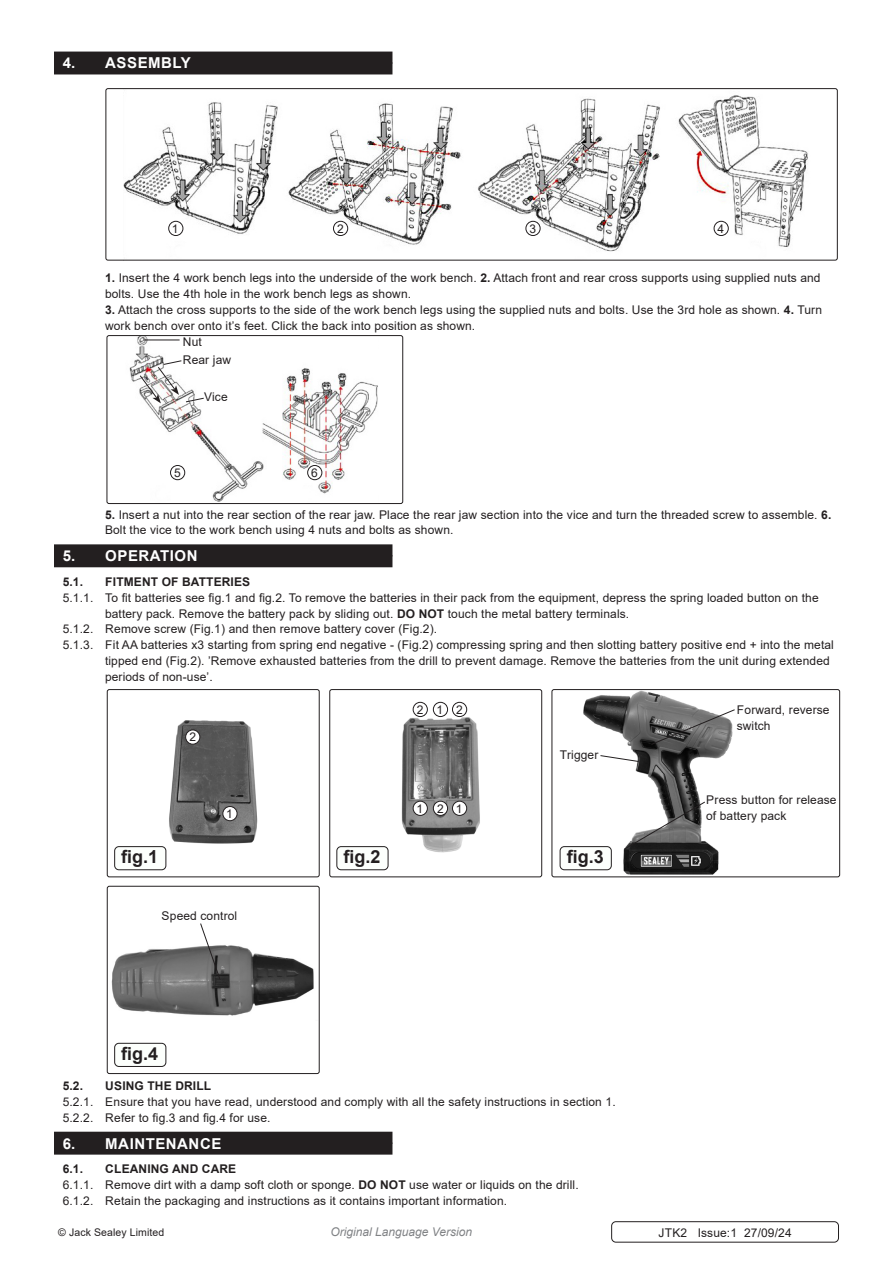
<style>
.page{position:relative;width:893px;height:1263px;background:#fff}
.page>*{position:absolute;margin:0;border:0;box-sizing:border-box;transform-origin:0 0}
.t1{font:700 18px "Arial";color:#231f20}
.t2{font:700 15px "Arial";letter-spacing:.035em;color:#fff}
.Specifications__Tabbed{font:12px/15.8px "Arial";letter-spacing:.01em;color:#231f20}
.Body{font:12px/15.8px "Arial";letter-spacing:.01em;color:#231f20}
.t3{font:700 12px "Arial";letter-spacing:.01em;color:#231f20}
.t4{font:italic 12px "Arial";color:#808285}
.Body__Footer{font:12px "Arial";letter-spacing:.01em;color:#231f20}
.Body__Justified__7pt{font:10.5px "Arial";letter-spacing:.01em;color:#231f20}
.s1{font-weight:700}
</style>
<div class="page">
<div style="left:611px;top:1221px;width:228px;height:21px;border:1px solid #231f20;border-radius:4px"></div>
<div style="left:54px;top:62px;width:338px;height:12px;background:#231f20"></div>
<div style="left:54px;top:52px;width:338px;height:12px;background:#231f20"></div>
<div style="left:54px;top:555px;width:338px;height:12px;background:#231f20"></div>
<div style="left:54px;top:544px;width:338px;height:12px;background:#231f20"></div>
<div style="left:54px;top:1142px;width:338px;height:12px;background:#231f20"></div>
<div style="left:54px;top:1132px;width:338px;height:12px;background:#231f20"></div>
<img style="left:129px;top:337px;width:249px;height:165px">
<div style="left:107px;top:335px;width:296px;height:169px;border:1px solid #231f20;border-radius:2px"></div>
<div style="left:170px;top:465px;width:15px;height:15px;border:1px solid #231f20;border-radius:50%"></div>
<hr style="left:144px;top:340px;width:36px;height:1px;background:#231f20">
<div style="left:307px;top:465px;width:15px;height:15px;border:1px solid #231f20;border-radius:50%"></div>
<svg style="left:139px;top:360px;width:66px;height:43px"></svg>
<img style="left:143px;top:720px;width:115px;height:151px">
<div style="left:107px;top:689px;width:213px;height:188px;border:1px solid #231f20;border-radius:2px"></div>
<div style="left:115px;top:847px;width:51px;height:23px;background:#fcfffc;border-radius:4px"></div>
<div style="left:114px;top:846px;width:52px;height:24px;border:1px solid #231f20;border-radius:4px"></div>
<img style="left:365px;top:701px;width:115px;height:170px">
<div style="left:329px;top:689px;width:213px;height:188px;border:1px solid #231f20;border-radius:2px"></div>
<img style="left:583px;top:691px;width:147px;height:184px">
<div style="left:552px;top:689px;width:288px;height:188px;border:1px solid #231f20;border-radius:2px"></div>
<img style="left:111px;top:945px;width:203px;height:71px">
<div style="left:107px;top:886px;width:213px;height:188px;border:1px solid #231f20;border-radius:2px"></div>
<div style="left:337px;top:847px;width:51px;height:23px;background:#fcfffc;border-radius:4px"></div>
<div style="left:336px;top:846px;width:52px;height:24px;border:1px solid #231f20;border-radius:4px"></div>
<div style="left:560px;top:847px;width:51px;height:23px;background:#fcfffc;border-radius:4px"></div>
<div style="left:560px;top:846px;width:52px;height:24px;border:1px solid #231f20;border-radius:4px"></div>
<div style="left:114px;top:1043px;width:52px;height:24px;border:1px solid #231f20;border-radius:4px"></div>
<svg style="left:200px;top:923px;width:21px;height:58px"></svg>
<div style="left:413px;top:702px;width:15px;height:15px;border:1px solid #231f20;border-radius:50%"></div>
<div style="left:452px;top:702px;width:15px;height:15px;border:1px solid #231f20;border-radius:50%"></div>
<div style="left:433px;top:702px;width:15px;height:15px;border:1px solid #231f20;border-radius:50%"></div>
<div style="left:413px;top:801px;width:14px;height:14px;background:#fff;border-radius:50%"></div>
<div style="left:413px;top:801px;width:15px;height:15px;border:1px solid #231f20;border-radius:50%"></div>
<div style="left:452px;top:801px;width:15px;height:14px;background:#fff;border-radius:50%"></div>
<div style="left:452px;top:801px;width:15px;height:15px;border:1px solid #231f20;border-radius:50%"></div>
<div style="left:433px;top:801px;width:15px;height:14px;background:#fff;border-radius:50%"></div>
<div style="left:433px;top:801px;width:15px;height:15px;border:1px solid #231f20;border-radius:50%"></div>
<div style="left:186px;top:730px;width:14px;height:14px;background:#fff;border-radius:50%"></div>
<div style="left:185px;top:729px;width:15px;height:15px;border:1px solid #231f20;border-radius:50%"></div>
<div style="left:223px;top:806px;width:14px;height:15px;background:#fff;border-radius:50%"></div>
<div style="left:222px;top:806px;width:15px;height:15px;border:1px solid #231f20;border-radius:50%"></div>
<svg style="left:623px;top:801px;width:83px;height:49px"></svg>
<svg style="left:600px;top:755px;width:39px;height:7px"></svg>
<svg style="left:650px;top:709px;width:85px;height:36px;background:#767575"></svg>
<img style="left:124px;top:95px;width:684px;height:157px">
<div style="left:106px;top:88px;width:732px;height:172px;border:1px solid #231f20;border-radius:2px"></div>
<div style="left:168px;top:221px;width:15px;height:15px;border:1px solid #231f20;border-radius:50%"></div>
<div style="left:333px;top:221px;width:15px;height:15px;border:1px solid #231f20;border-radius:50%"></div>
<div style="left:525px;top:221px;width:15px;height:15px;border:1px solid #231f20;border-radius:50%"></div>
<div style="left:714px;top:221px;width:15px;height:15px;border:1px solid #231f20;border-radius:50%"></div>
<p class="t2" style="left:63px;top:53px;width:130px">4. ASSEMBLY</p>
<p class="Body" style="left:172px;top:221px;width:8px">1</p>
<p class="Body" style="left:337px;top:220px;width:8px">2</p>
<p class="Body" style="left:530px;top:220px;width:8px">3</p>
<p class="Body" style="left:717px;top:220px;width:8px">4</p>
<p class="Specifications__Tabbed" style="left:105px;top:270px;width:717px"><span class="s1">1.</span> Insert the 4 work bench legs into the underside of the work bench. <span class="s1">2.</span> Attach front and rear cross supports using supplied nuts and bolts. Use the 4th hole in the work bench legs as shown.</p>
<p class="Specifications__Tabbed" style="left:105px;top:302px;width:718px"><span class="s1">3.</span> Attach the cross supports to the side of the work bench legs using the supplied nuts and bolts. Use the 3rd hole as shown. <span class="s1">4.</span> Turn work bench over onto it’s feet. Click the back into position as shown.</p>
<p class="Body" style="left:183px;top:334px;width:21px">Nut</p>
<p class="Body" style="left:183px;top:352px;width:50px">Rear jaw</p>
<p class="Body" style="left:204px;top:389px;width:25px">Vice</p>
<p class="Body" style="left:174px;top:465px;width:8px">5</p>
<p class="Body" style="left:311px;top:465px;width:8px">6</p>
<p class="Specifications__Tabbed" style="left:105px;top:506px;width:728px"><span class="s1">5.</span> Insert a nut into the rear section of the rear jaw. Place the rear jaw section into the vice and turn the threaded screw to assemble. <span class="s1">6.<br></span>Bolt the vice to the work bench using 4 nuts and bolts as shown.</p>
<p class="t2" style="left:63px;top:545px;width:136px">5. OPERATION</p>
<p class="t3" style="left:63px;top:573px;width:22px">5.1.</p>
<p class="t3" style="left:105px;top:573px;width:146px">FITMENT OF BATTERIES</p>
<p class="Specifications__Tabbed" style="left:105px;top:590px;width:715px;text-indent:-42px">5.1.1. To fit batteries see fig.1 and fig.2. To remove the batteries in their pack from the equipment, depress the spring loaded button on the battery pack. Remove the battery pack by sliding out. <span class="s1">DO NOT</span> touch the metal battery terminals.</p>
<p class="Specifications__Tabbed" style="left:63px;top:621px;width:376px">5.1.2. Remove screw (Fig.1) and then remove battery cover (Fig.2).</p>
<p class="Specifications__Tabbed" style="left:105px;top:637px;width:730px;text-indent:-42px">5.1.3. Fit AA batteries x3 starting from spring end negative - (Fig.2) compressing spring and then slotting battery positive end + into the metal tipped end (Fig.2). ’Remove exhausted batteries from the drill to prevent damage. Remove the batteries from the unit during extended periods of non-use’.</p>
<p class="t1" style="left:121px;top:844px;width:39px">fig.1</p>
<p class="Body" style="left:189px;top:729px;width:8px">2</p>
<p class="Body" style="left:226px;top:806px;width:8px">1</p>
<p class="Body" style="left:162px;top:908px;width:77px">Speed control</p>
<p class="t1" style="left:121px;top:1041px;width:39px">fig.4</p>
<p class="Body" style="left:417px;top:701px;width:8px">2</p>
<p class="Body" style="left:437px;top:701px;width:8px">1</p>
<p class="Body" style="left:456px;top:701px;width:8px">2</p>
<p class="Body" style="left:416px;top:800px;width:8px">1</p>
<p class="Body" style="left:437px;top:800px;width:8px">2</p>
<p class="Body" style="left:456px;top:800px;width:8px">1</p>
<p class="Body" style="left:560px;top:746px;width:40px">Trigger</p>
<p class="t1" style="left:343px;top:844px;width:39px">fig.2</p>
<p class="t1" style="left:567px;top:844px;width:39px">fig.3</p>
<p class="t3" style="left:63px;top:1077px;width:22px">5.2.</p>
<p class="t3" style="left:105px;top:1077px;width:107px">USING THE DRILL</p>
<p class="Specifications__Tabbed" style="left:63px;top:1094px;width:554px">5.2.1. Ensure that you have read, understood and comply with all the safety instructions in section 1.</p>
<p class="Specifications__Tabbed" style="left:63px;top:1109px;width:209px">5.2.2. Refer to fig.3 and fig.4 for use.</p>
<p class="t2" style="left:63px;top:1133px;width:160px">6. MAINTENANCE</p>
<p class="t3" style="left:63px;top:1161px;width:22px">6.1.</p>
<p class="t3" style="left:105px;top:1161px;width:133px">CLEANING AND CARE</p>
<p class="Specifications__Tabbed" style="left:63px;top:1177px;width:517px">6.1.1. Remove dirt with a damp soft cloth or sponge. <span class="s1">DO NOT</span> use water or liquids on the drill.</p>
<p class="Specifications__Tabbed" style="left:63px;top:1193px;width:446px">6.1.2. Retain the packaging and instructions as it contains important information.</p>
<p class="Body" style="left:737px;top:702px;width:94px">Forward, reverse switch</p>
<p class="Body" style="left:706px;top:792px;width:132px">Press button for release of battery pack</p>
<p class="Body__Justified__7pt" style="left:58px;top:1225px;width:108px">© Jack Sealey Limited</p>
<p class="t4" style="left:330px;top:1224px;width:143px">Original Language Version</p>
<p class="Body__Footer" style="left:659px;top:1224px;width:135px">JTK2 Issue:1 27/09/24</p>
</div>
